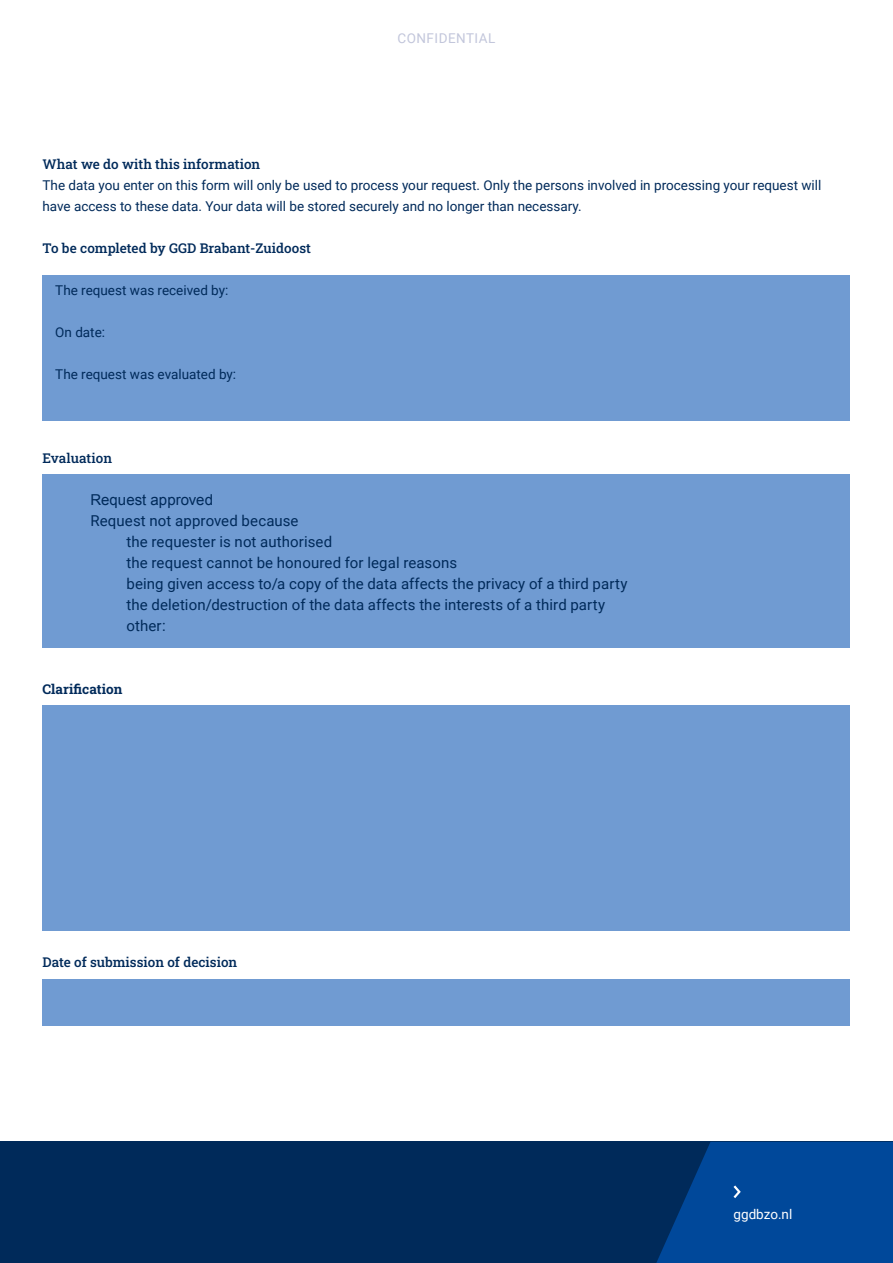
<style>
.page{position:relative;width:893px;height:1263px;background:#fff}
.page>*{position:absolute;margin:0;border:0;box-sizing:border-box;transform-origin:0 0}
.Arial_body{font:15px "Roboto";letter-spacing:.005em;color:#002a5a}
.Arial_body-2{font:15px "Arial";color:#002a5a}
.t1{font:13.5px/21px "Roboto";color:#002a5a}
.tussenkopje{font:500 13.5px "Roboto Slab";color:#002a5a}
.tussenkopje-2{font:700 13.5px "Roboto Slab";color:#002a5a}
.t2{font:13.5px "Roboto";letter-spacing:.035em;color:#c2c6db}
.body{font:13.5px "Roboto";color:#fff}
</style>
<div class="page">
<div style="left:43px;top:276px;width:807px;height:145px;background:#709bd2"></div>
<div style="left:43px;top:474px;width:807px;height:174px;background:#709bd2"></div>
<div style="left:43px;top:705px;width:807px;height:226px;background:#709bd2"></div>
<div style="left:43px;top:979px;width:807px;height:47px;background:#709bd2"></div>
<div style="left:0;top:1142px;width:893px;height:121px;background:#002a5a"></div>
<svg style="left:656px;top:1142px;width:237px;height:121px;background:#004492"></svg>
<p class="t2" style="left:397px;top:28px;width:99px">CONFIDENTIAL</p>
<p class="tussenkopje" style="left:43px;top:154px;width:219px">What we do with this information</p>
<p class="t1" style="left:43px;top:174px;width:780px">The data you enter on this form will only be used to process your request. Only the persons involved in processing your request will have access to these data. Your data will be stored securely and no longer than necessary.</p>
<p class="tussenkopje" style="left:43px;top:238px;width:270px">To be completed by GGD Brabant-Zuidoost</p>
<p class="t1" style="left:55px;top:279px;width:175px">The request was received by:</p>
<p class="t1" style="left:55px;top:321px;width:51px">On date:</p>
<p class="t1" style="left:55px;top:363px;width:182px">The request was evaluated by:</p>
<p class="tussenkopje" style="left:43px;top:448px;width:71px">Evaluation</p>
<p class="Arial_body-2" style="left:91px;top:489px;width:124px">Request approved</p>
<p class="Arial_body" style="left:91px;top:510px;width:210px">Request not approved because</p>
<p class="Arial_body" style="left:127px;top:531px;width:207px">the requester is not authorised</p>
<p class="Arial_body" style="left:127px;top:552px;width:332px">the request cannot be honoured for legal reasons</p>
<p class="Arial_body" style="left:127px;top:573px;width:502px">being given access to/a copy of the data affects the privacy of a third party</p>
<p class="Arial_body" style="left:127px;top:594px;width:480px">the deletion/destruction of the data affects the interests of a third party</p>
<p class="Arial_body" style="left:127px;top:615px;width:41px">other:</p>
<p class="tussenkopje-2" style="left:43px;top:679px;width:81px">Clarification</p>
<p class="tussenkopje" style="left:43px;top:952px;width:196px">Date of submission of decision</p>
<p class="body" style="left:733px;top:1205px;width:60px">ggdbzo.nl</p>
</div>
